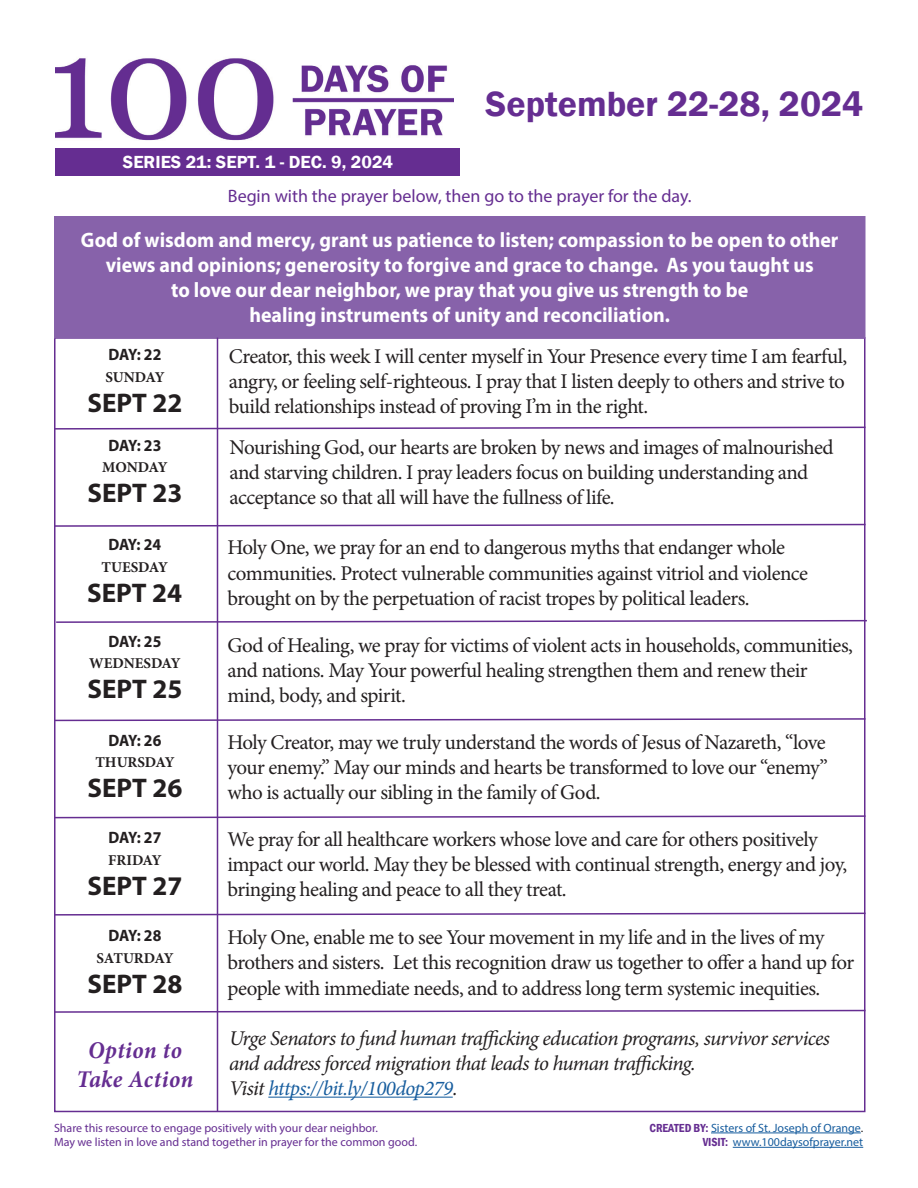
<style>
.page{position:relative;width:918px;height:1188px;background:#fff}
.page>*{position:absolute;margin:0;border:0;box-sizing:border-box;transform-origin:0 0}
.t1{font:600 36px "Franklin Gothic";color:#652d91}
.t2{font:700 27px "Myriad Pro";color:#231f20}
.t3{font:italic 700 24px/28.8px "Minion Pro";letter-spacing:.02em;color:#652d91;text-align:center;scale:.95 1}
.t4{font:21px/25.2px "Minion Pro";letter-spacing:-.025em;color:#231f20}
.t5{font:700 21px/25.2px "Myriad Pro";color:#fff;text-align:center;scale:.95 1}
.t6{font:italic 21px/25.2px "Minion Pro";letter-spacing:-.035em;color:#231f20}
.t7{font:18px "Myriad Pro";color:#652d91}
.t8{font:600 18px "Franklin Gothic";color:#fff}
.t9{font:700 16.5px "Myriad Pro";letter-spacing:-.015em;color:#231f20;scale:.95 1}
.t10{font:700 15px "Minion Pro";letter-spacing:-.005em;color:#231f20}
.t11{font:12px/14.4px "Myriad Pro";color:#652d91}
.t12{font:12px/14.4px "Myriad Pro";color:#175d9e;text-align:right}
.s1{color:#175d9e}
.s2{font-family:"Franklin Gothic";font-weight:600;font-stretch:condensed;color:#652d91}
.s3{color:#231f20}
</style>
<div class="page">
<img style="left:56px;top:58px;width:398px;height:91px">
<hr style="left:711px;top:1133px;width:150px;height:1px;background:#175d9e">
<hr style="left:733px;top:1147px;width:130px;height:1px;background:#175d9e">
<div style="left:55px;top:217px;width:810px;height:121px;background:#8762aa"></div>
<div style="left:54px;top:216px;width:812px;height:123px;border:2px solid #8762aa"></div>
<hr style="left:217px;top:338px;width:1px;height:774px;background:#652d91">
<svg style="left:54px;top:426px;width:812px;height:4px"></svg>
<svg style="left:54px;top:523px;width:812px;height:5px"></svg>
<svg style="left:55px;top:619px;width:812px;height:5px"></svg>
<svg style="left:54px;top:717px;width:812px;height:5px"></svg>
<svg style="left:54px;top:815px;width:812px;height:4px"></svg>
<svg style="left:54px;top:912px;width:812px;height:4px"></svg>
<svg style="left:54px;top:1009px;width:812px;height:5px"></svg>
<hr style="left:268px;top:1097px;width:185px;height:1px;background:#175d9e">
<div style="left:56px;top:149px;width:404px;height:27px;background:#652d91"></div>
<p class="t8" style="left:123px;top:151px;width:272px">SERIES 21: SEPT. 1 - DEC. 9, 2024</p>
<h1 class="t1" style="left:486px;top:82px;width:379px">September 22-28, 2024</h1>
<p class="t7" style="left:228px;top:185px;width:465px">Begin with the prayer below, then go to the prayer for the day.</p>
<p class="t5" style="left:81px;top:226px;width:799px">God of wisdom and mercy, grant us patience to listen; compassion to be open to other views and opinions; generosity to forgive and grace to change. As you taught us<br>to love our dear neighbor, we pray that you give us strength to be<br>healing instruments of unity and reconciliation.</p>
<p class="t9" style="left:109px;top:344px;width:57px">DAY: 22</p>
<p class="t10" style="left:105px;top:366px;width:61px">SUNDAY</p>
<p class="t2" style="left:88px;top:385px;width:96px">SEPT 22</p>
<p class="t9" style="left:109px;top:435px;width:57px">DAY: 23</p>
<p class="t10" style="left:102px;top:457px;width:67px">MONDAY</p>
<p class="t2" style="left:88px;top:476px;width:96px">SEPT 23</p>
<p class="t9" style="left:108px;top:534px;width:57px">DAY: 24</p>
<p class="t10" style="left:102px;top:556px;width:68px">TUESDAY</p>
<p class="t2" style="left:87px;top:575px;width:96px">SEPT 24</p>
<p class="t9" style="left:109px;top:630px;width:57px">DAY: 25</p>
<p class="t10" style="left:89px;top:653px;width:93px">WEDNESDAY</p>
<p class="t2" style="left:88px;top:672px;width:96px">SEPT 25</p>
<p class="t9" style="left:109px;top:730px;width:57px">DAY: 26</p>
<p class="t10" style="left:95px;top:752px;width:81px">THURSDAY</p>
<p class="t2" style="left:88px;top:771px;width:96px">SEPT 26</p>
<p class="t9" style="left:109px;top:827px;width:57px">DAY: 27</p>
<p class="t10" style="left:108px;top:849px;width:55px">FRIDAY</p>
<p class="t2" style="left:88px;top:868px;width:96px">SEPT 27</p>
<p class="t9" style="left:109px;top:925px;width:57px">DAY: 28</p>
<p class="t10" style="left:96px;top:948px;width:79px">SATURDAY</p>
<p class="t2" style="left:88px;top:966px;width:96px">SEPT 28</p>
<p class="t3" style="left:77px;top:1036px;width:124px">Option to<br>Take Action</p>
<p class="t4" style="left:229px;top:344px;width:620px;text-align:justify">Creator, this week I will center myself in Your Presence every time I am fearful, angry, or feeling self-righteous. I pray that I listen deeply to others and strive to build relationships instead of proving I’m in the right.</p>
<p class="t4" style="left:230px;top:435px;width:606px">Nourishing God, our hearts are broken by news and images of malnourished and starving children. I pray leaders focus on building understanding and acceptance so that all will have the fullness of life.</p>
<p class="t4" style="left:228px;top:535px;width:582px">Holy One, we pray for an end to dangerous myths that endanger whole communities. Protect vulnerable communities against vitriol and violence brought on by the perpetuation of racist tropes by political leaders.</p>
<p class="t4" style="left:228px;top:632px;width:627px">God of Healing, we pray for victims of violent acts in households, communities, and nations. May Your powerful healing strengthen them and renew their mind, body, and spirit.</p>
<p class="t4" style="left:228px;top:730px;width:602px;text-align:justify">Holy Creator, may we truly understand the words of Jesus of Nazareth, “love your enemy.” May our minds and hearts be transformed to love our “enemy” who is actually our sibling in the family of God.</p>
<p class="t4" style="left:228px;top:827px;width:621px">We pray for all healthcare workers whose love and care for others positively impact our world. May they be blessed with continual strength, energy and joy, bringing healing and peace to all they treat.</p>
<p class="t4" style="left:228px;top:925px;width:628px">Holy One, enable me to see Your movement in my life and in the lives of my brothers and sisters. Let this recognition draw us together to offer a hand up for people with immediate needs, and to address long term systemic inequities.</p>
<p class="t6" style="left:229px;top:1025px;width:602px">Urge Senators to fund human trafficking education programs, survivor services and address forced migration that leads to human trafficking.<br>Visit <span class="s1">https://bit.ly/100dop279</span>.</p>
<p class="t11" style="left:54px;top:1120px;width:365px">Share this resource to engage positively with your dear neighbor.<br>May we listen in love and stand together in prayer for the common good.</p>
<p class="t12" style="left:650px;top:1120px;width:215px"><span class="s2">CREATED BY:</span> Sisters of St. Joseph of Orange<span class="s3">.<br></span><span class="s2">VISIT:</span> www.100daysofprayer.net</p>
</div>
